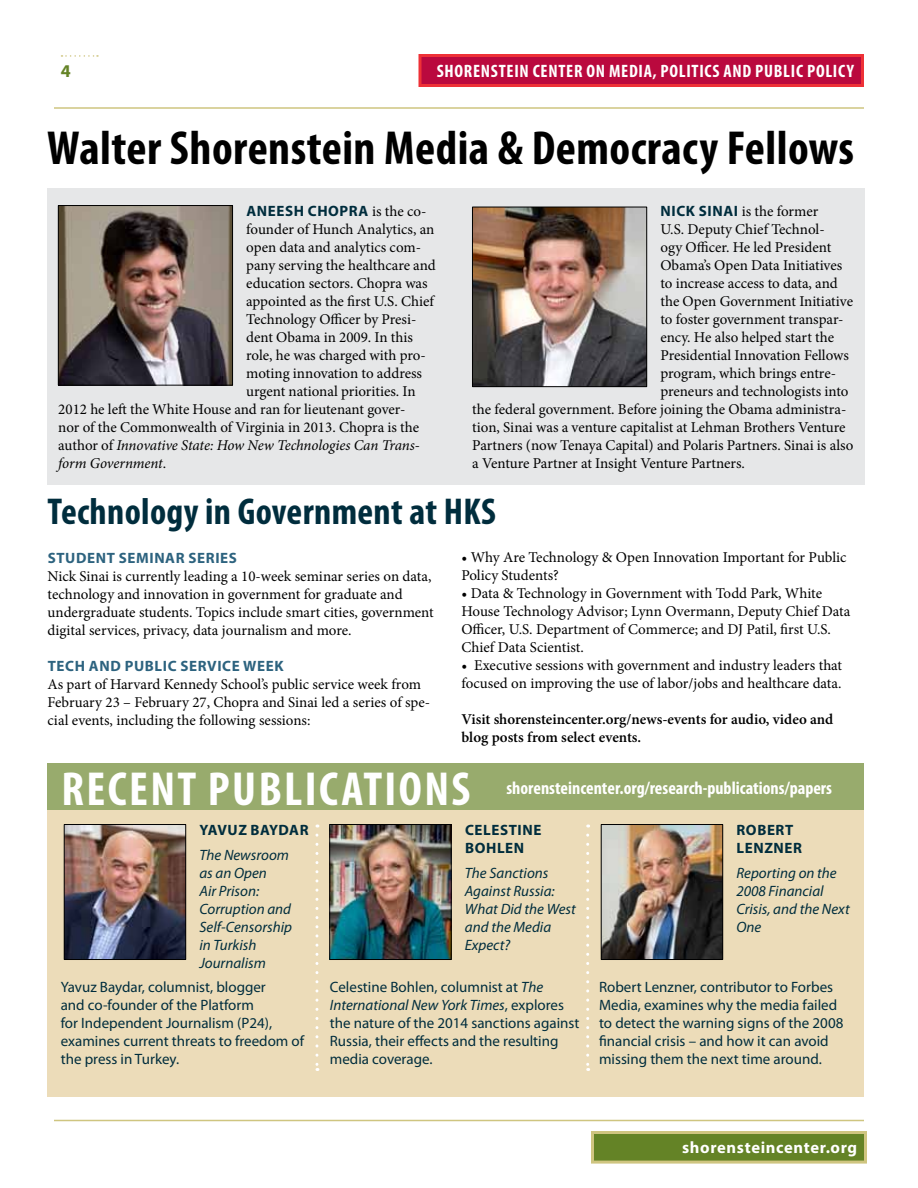
<style>
.page{position:relative;width:918px;height:1188px;background:#fff}
.page>*{position:absolute;margin:0;border:0;box-sizing:border-box;transform-origin:0 0}
.t1{font:700 condensed 48px "Myriad Pro";letter-spacing:.01em;color:#000}
.t2{font:700 condensed 48px "Myriad Pro";letter-spacing:.05em;color:#fff}
.t3{font:700 condensed 37.5px "Myriad Pro";letter-spacing:.01em;color:#002d3d}
.t4{font:700 condensed 18px "Myriad Pro";color:#fff}
.t5{font:700 condensed 18px "Myriad Pro";letter-spacing:.04em;color:#fff}
.t6{font:700 18px "Myriad Pro";color:#648326}
.t7{font:700 16.5px "Myriad Pro";letter-spacing:.04em;color:#fff}
.t8{font:15px/18px "Minion Pro";color:#000}
.t9{font:15px/18px "Myriad Pro";color:#002d3d}
.t10{font:italic 15px/18px "Myriad Pro";color:#002d3d}
.t11{font:600 15px/18px "Minion Pro";letter-spacing:-.005em;color:#000}
.t12{font:italic 15px "Minion Pro";letter-spacing:-.01em;color:#000}
.t13{font:700 15px/18px "Myriad Pro";letter-spacing:.04em;color:#002d3d}
.t14{font:700 15px "Myriad Pro";letter-spacing:.04em;color:#2d637f}
.s1{font-family:"Minion Pro";font-weight:400;color:#000}
.s2{font-style:normal}
.s3{font-family:"Myriad Pro";font-weight:700;color:#002d3d}
.s4{font-style:italic}
</style>
<div class="page">
<div style="left:420px;top:56px;width:442px;height:30px;background:#ba093e"></div>
<div style="left:418px;top:54px;width:446px;height:33px;border:3px solid #ee3137"></div>
<hr style="left:54px;top:107px;width:810px;height:2px;background:#cfc580">
<hr style="left:54px;top:1120px;width:810px;height:1px;background:#cfc580">
<svg style="left:62px;top:55px;width:36px;height:2px"></svg>
<svg style="left:591px;top:1131px;width:276px;height:33px;background:#7b913a"></svg>
<div style="left:47px;top:810px;width:817px;height:287px;background:#ecdcb9"></div>
<div style="left:48px;top:764px;width:816px;height:46px;background:#98ab6d"></div>
<img style="left:66px;top:826px;width:118px;height:132px">
<div style="left:64px;top:824px;width:122px;height:136px;border:1px solid #000"></div>
<img style="left:332px;top:826px;width:117px;height:132px">
<div style="left:330px;top:824px;width:121px;height:136px;border:1px solid #000"></div>
<img style="left:603px;top:826px;width:118px;height:132px">
<div style="left:601px;top:824px;width:122px;height:136px;border:1px solid #000"></div>
<svg style="left:315px;top:835px;width:3px;height:236px"></svg>
<svg style="left:586px;top:835px;width:3px;height:236px"></svg>
<div style="left:47px;top:188px;width:817px;height:296px;background:#e6e7e8"></div>
<img style="left:60px;top:207px;width:171px;height:176px">
<div style="left:58px;top:205px;width:175px;height:180px;border:1px solid #000"></div>
<img style="left:474px;top:209px;width:171px;height:176px">
<div style="left:472px;top:207px;width:175px;height:180px;border:1px solid #000"></div>
<p class="t6" style="left:61px;top:59px;width:11px">4</p>
<p class="t5" style="left:437px;top:60px;width:297px">Shorenstein Center on Media, Politics and</p>
<p class="t5" style="left:755px;top:60px;width:100px">Public Policy</p>
<h1 class="t1" style="left:47px;top:118px;width:808px">Walter Shorenstein Media &amp; Democracy Fellows</h1>
<p class="t13" style="left:246px;top:201px;width:182px">ANEESH CHOPRA <span class="s1">is the co-</span></p>
<p class="t8" style="left:246px;top:220px;width:190px">founder of Hunch Analytics, an</p>
<p class="t8" style="left:246px;top:238px;width:176px">open data and analytics com-</p>
<p class="t8" style="left:246px;top:256px;width:191px">pany serving the healthcare and</p>
<p class="t8" style="left:246px;top:274px;width:183px">education sectors. Chopra was</p>
<p class="t8" style="left:246px;top:292px;width:189px">appointed as the first U.S. Chief</p>
<p class="t8" style="left:246px;top:310px;width:172px">Technology Officer by Presi-</p>
<p class="t8" style="left:246px;top:328px;width:168px">dent Obama in 2009. In this</p>
<p class="t8" style="left:246px;top:346px;width:181px">role, he was charged with pro-</p>
<p class="t8" style="left:246px;top:364px;width:177px">moting innovation to address</p>
<p class="t8" style="left:246px;top:382px;width:171px">urgent national priorities. In</p>
<p class="t8" style="left:58px;top:400px;width:349px">2012 he left the White House and ran for lieutenant gover-</p>
<p class="t8" style="left:58px;top:418px;width:362px">nor of the Commonwealth of Virginia in 2013. Chopra is the</p>
<p class="t12" style="left:58px;top:435px;width:363px"><span class="s2">author of</span> Innovative State: How New Technologies Can Trans-</p>
<p class="t12" style="left:58px;top:453px;width:110px">form Government<span class="s2">.</span></p>
<p class="t8" style="left:661px;top:202px;width:159px"><span class="s3">NI CK SI NAI</span> is the former</p>
<p class="t8" style="left:660px;top:220px;width:166px">U.S. Deputy Chief Technol-</p>
<p class="t8" style="left:660px;top:238px;width:172px">ogy Officer. He led President</p>
<p class="t8" style="left:660px;top:256px;width:183px">Obama’s Open Data Initiatives</p>
<p class="t8" style="left:660px;top:274px;width:179px">to increase access to data, and</p>
<p class="t8" style="left:660px;top:292px;width:194px">the Open Government Initiative</p>
<p class="t8" style="left:660px;top:310px;width:185px">to foster government transpar-</p>
<p class="t8" style="left:660px;top:328px;width:175px">ency. He also helped start the</p>
<p class="t8" style="left:660px;top:346px;width:190px">Presidential Innovation Fellows</p>
<p class="t8" style="left:660px;top:364px;width:177px">program, which brings entre-</p>
<p class="t8" style="left:660px;top:382px;width:190px">preneurs and technologists into</p>
<p class="t8" style="left:472px;top:400px;width:376px">the federal government. Before joining the Obama administra-</p>
<p class="t8" style="left:472px;top:418px;width:375px">tion, Sinai was a venture capitalist at Lehman Brothers Venture</p>
<p class="t8" style="left:472px;top:436px;width:383px">Partners (now Tenaya Capital) and Polaris Partners. Sinai is also</p>
<p class="t8" style="left:472px;top:454px;width:274px">a Venture Partner at Insight Venture Partners.</p>
<h2 class="t3" style="left:48px;top:488px;width:450px">Technology in Government at HKS</h2>
<p class="t14" style="left:48px;top:548px;width:189px">STUDENT SEMINAR SERIES</p>
<p class="t8" style="left:48px;top:567px;width:388px">Nick Sinai is currently leading a 10-week seminar series on data, technology and innovation in government for graduate and undergraduate students. Topics include smart cities, government digital services, privacy, data journalism and more.</p>
<p class="t14" style="left:48px;top:656px;width:237px">TECH AND PUBLIC SERVICE WEEK</p>
<p class="t8" style="left:48px;top:675px;width:384px">As part of Harvard Kennedy School’s public service week from<br>February 23 – February 27, Chopra and Sinai led a series of spe&shy;cial events, including the following sessions:</p>
<p class="t8" style="left:461px;top:548px;width:387px">• Why Are Technology &amp; Open Innovation Important for Public<br>Policy Students?</p>
<p class="t8" style="left:461px;top:584px;width:391px">• Data &amp; Technology in Government with Todd Park, White House Technology Advisor; Lynn Overmann, Deputy Chief Data Officer, U.S. Department of Commerce; and DJ Patil, first U.S.<br>Chief Data Scientist.</p>
<p class="t8" style="left:461px;top:656px;width:382px">• Executive sessions with government and industry leaders that focused on improving the use of labor/jobs and healthcare data.</p>
<p class="t11" style="left:461px;top:710px;width:374px">Visit shorensteincenter.org/news-events for audio, video and blog posts from select events.</p>
<h1 class="t2" style="left:62px;top:759px;width:362px">Recent Publications</h1>
<p class="t4" style="left:506px;top:777px;width:327px">shorensteincenter.org/research-publications/papers</p>
<p class="t13" style="left:200px;top:820px;width:111px">YAVUZ BAYDAR</p>
<p class="t10" style="left:199px;top:845px;width:94px">The Newsroom as an Open<br>Air Prison:<br>Corruption and<br>Self-Censorship in Turkish<br>Journalism</p>
<p class="t9" style="left:61px;top:978px;width:245px">Yavuz Baydar, columnist, blogger<br>and co-founder of the Platform<br>for Independent Journalism (P24), examines current threats to freedom of the press in Turkey.</p>
<p class="t13" style="left:465px;top:820px;width:78px">CELESTI NE<br>BOHLEN</p>
<p class="t10" style="left:465px;top:863px;width:112px">The Sanctions<br>Against Russia:<br>What Did the West and the Media<br>Expect?</p>
<p class="t9" style="left:330px;top:978px;width:251px">Celestine Bohlen, columnist at <span class="s4">The International New York Times</span>, explores the nature of the 2014 sanctions against Russia, their effects and the resulting media coverage.</p>
<p class="t13" style="left:737px;top:820px;width:67px">ROBERT<br>LENZNER</p>
<p class="t10" style="left:736px;top:863px;width:115px">Reporting on the<br>2008 Financial<br>Crisis, and the Next<br>One</p>
<p class="t9" style="left:599px;top:978px;width:246px">Robert Lenzner, contributor to Forbes Media, examines why the media failed to detect the warning signs of the 2008 financial crisis – and how it can avoid missing them the next time around.</p>
<p class="t7" style="left:682px;top:1137px;width:177px">SHORENSTEINCENTER.ORG</p>
</div>
